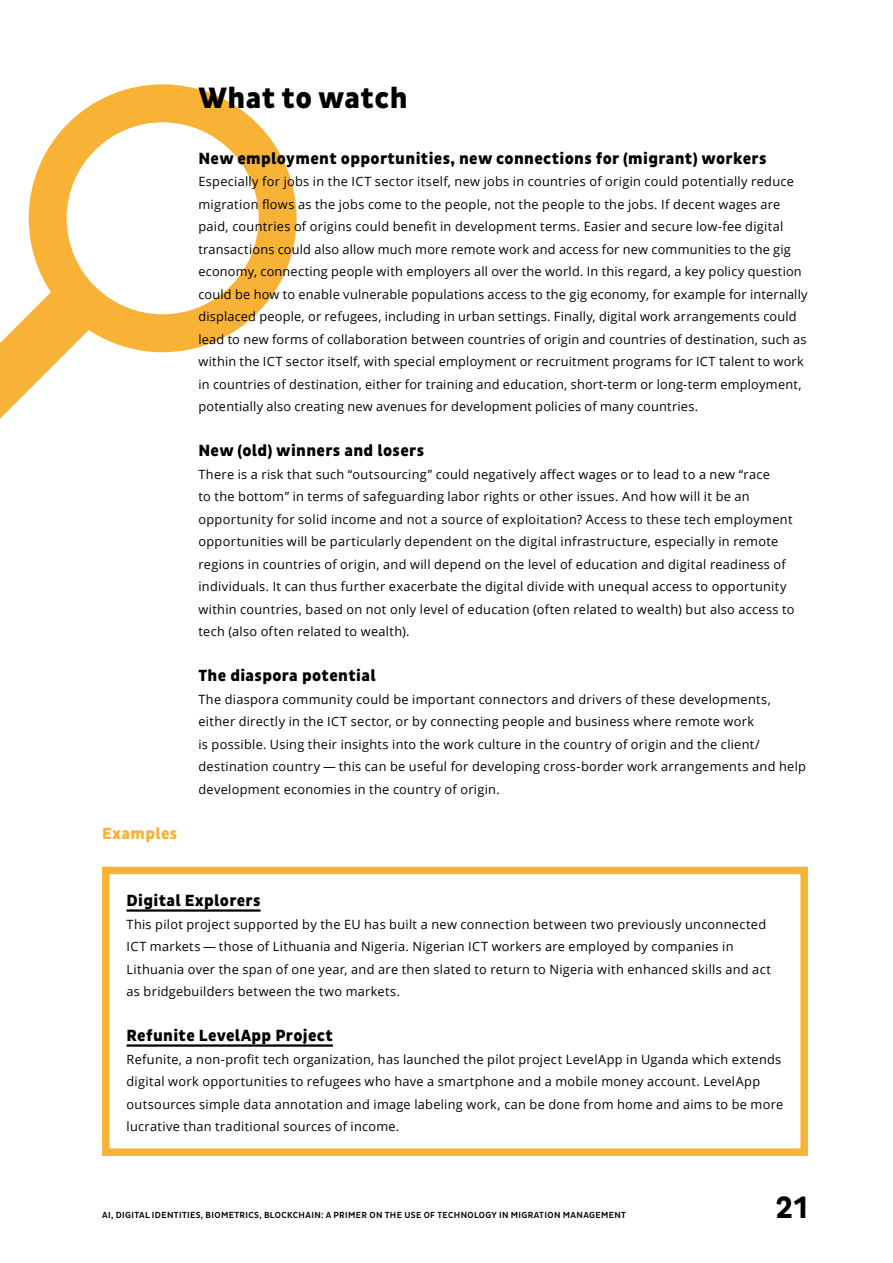
<style>
.page{position:relative;width:893px;height:1263px;background:#fff}
.page>*{position:absolute;margin:0;border:0;box-sizing:border-box;transform-origin:0 0}
.t1{font:700 31.5px "Pluto Sans Cond";color:#000}
.t2{font:800 30px "Pluto Sans Cond";letter-spacing:.01em;color:#000}
.t3{font:800 16.5px "Pluto Sans Cond";letter-spacing:.02em;color:#000}
.t4{font:800 16.5px "Pluto Sans Cond";letter-spacing:.02em;color:#f8b236}
.t5{font:12.75px/22.5px "Open Sans";letter-spacing:.02em;color:#000}
.t6{font:500 9px "Pluto Sans Cond";letter-spacing:.04em;color:#000}
</style>
<div class="page">
<svg style="left:0;top:84px;width:297px;height:335px"></svg>
<hr style="left:127px;top:909px;width:134px;height:3px;background:#000">
<hr style="left:127px;top:1044px;width:206px;height:3px;background:#000">
<div style="left:102px;top:867px;width:706px;height:289px;border:8px solid #f8b236"></div>
<h2 class="t2" style="left:198px;top:80px;width:211px">What to watch</h2>
<p class="t4" style="left:102px;top:824px;width:77px">Examples</p>
<p class="t3" style="left:198px;top:149px;width:569px">New employment opportunities, new connections for (migrant) workers</p>
<p class="t5" style="left:198px;top:170px;width:611px">Especially for jobs in the ICT sector itself, new jobs in countries of origin could potentially reduce migration flows as the jobs come to the people, not the people to the jobs. If decent wages are paid, countries of origins could benefit in development terms. Easier and secure low-fee digital transactions could also allow much more remote work and access for new communities to the gig economy, connecting people with employers all over the world. In this regard, a key policy question could be how to enable vulnerable populations access to the gig economy, for example for internally displaced people, or refugees, including in urban settings. Finally, digital work arrangements could lead to new forms of collaboration between countries of origin and countries of destination, such as within the ICT sector itself, with special employment or recruitment programs for ICT talent to work in countries of destination, either for training and education, short-term or long-term employment, potentially also creating new avenues for development policies of many countries.</p>
<p class="t3" style="left:198px;top:441px;width:227px">New (old) winners and losers</p>
<p class="t5" style="left:198px;top:463px;width:598px">There is a risk that such “outsourcing” could negatively affect wages or to lead to a new “race<br>to the bottom” in terms of safeguarding labor rights or other issues. And how will it be an opportunity for solid income and not a source of exploitation? Access to these tech employment opportunities will be particularly dependent on the digital infrastructure, especially in remote regions in countries of origin, and will depend on the level of education and digital readiness of individuals. It can thus further exacerbate the digital divide with unequal access to opportunity within countries, based on not only level of education (often related to wealth) but also access to tech (also often related to wealth).</p>
<p class="t3" style="left:198px;top:666px;width:179px">The diaspora potential</p>
<p class="t5" style="left:198px;top:688px;width:609px">The diaspora community could be important connectors and drivers of these developments, either directly in the ICT sector, or by connecting people and business where remote work<br>is possible. Using their insights into the work culture in the country of origin and the client/ destination country — this can be useful for developing cross-border work arrangements and help development economies in the country of origin.</p>
<p class="t3" style="left:127px;top:891px;width:136px">Digital Explorers</p>
<p class="t5" style="left:127px;top:913px;width:646px">This pilot project supported by the EU has built a new connection between two previously unconnected ICT markets — those of Lithuania and Nigeria. Nigerian ICT workers are employed by companies in Lithuania over the span of one year, and are then slated to return to Nigeria with enhanced skills and act as bridgebuilders between the two markets.</p>
<p class="t3" style="left:127px;top:1026px;width:208px">Refunite LevelApp Project</p>
<p class="t5" style="left:127px;top:1048px;width:658px">Refunite, a non-profit tech organization, has launched the pilot project LevelApp in Uganda which extends digital work opportunities to refugees who have a smartphone and a mobile money account. LevelApp outsources simple data annotation and image labeling work, can be done from home and aims to be more lucrative than traditional sources of income.</p>
<p class="t6" style="left:102px;top:1210px;width:525px">AI, DIGITAL IDENTITIES, BIOMETRICS, BLOCKCHAIN: A PRIMER ON THE USE OF TECHNOLOGY IN MIGRATION MANAGEMENT</p>
<h1 class="t1" style="left:775px;top:1190px;width:34px">21</h1>
</div>
